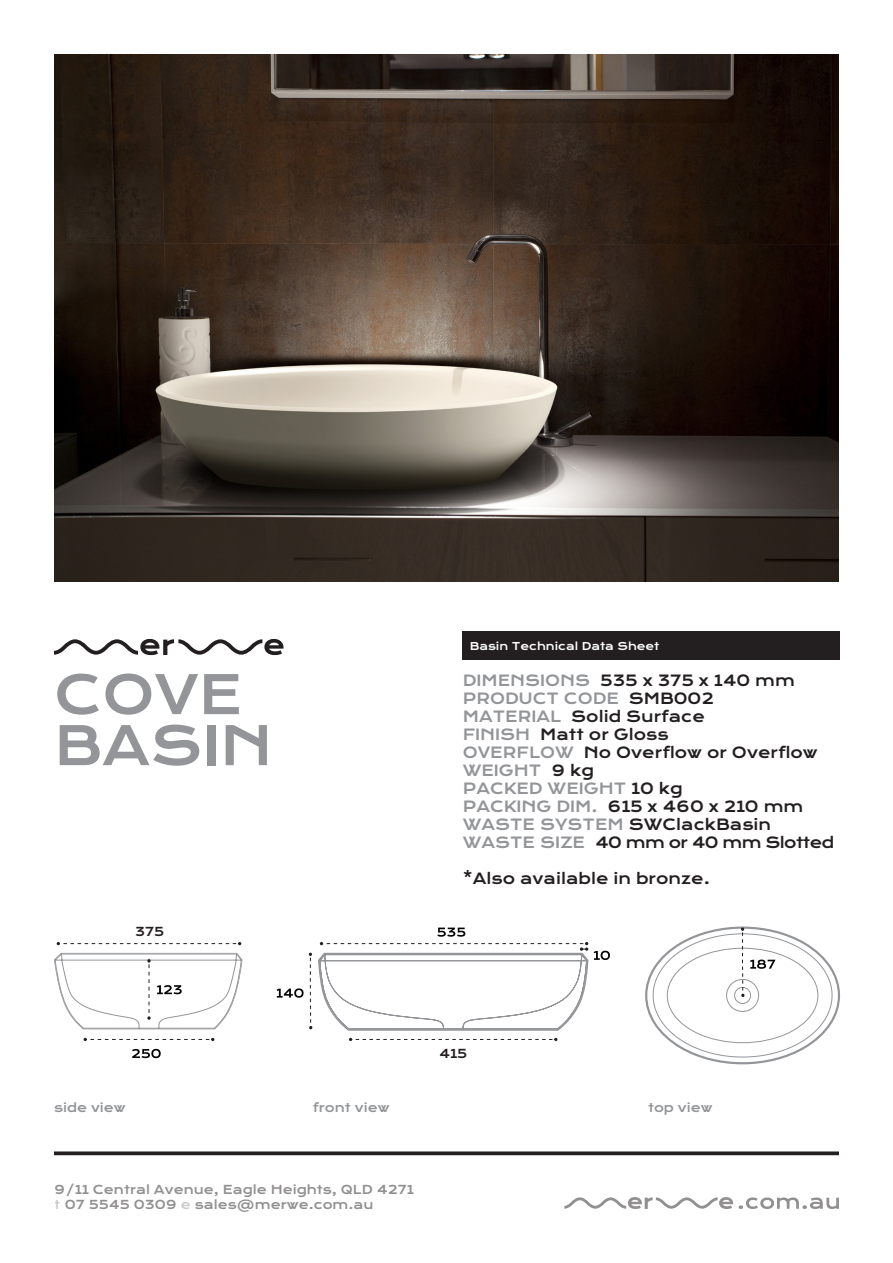
<style>
.page{position:relative;width:893px;height:1263px;background:#fff}
.page>*{position:absolute;margin:0;border:0;box-sizing:border-box;transform-origin:0 0}
.t1{font:52.5px "Krona One";color:#939598}
.t2{font:15px "Krona One";color:#231f20}
.t3{font:15px "Krona One";color:#939598}
.t4{font:15px "Krona One";letter-spacing:-.04em;color:#231f20}
.t5{font:12px/14.4px "Krona One";color:#231f20}
.t6{font:12px "Krona One";color:#939598}
.t7{font:10.5px "Krona One";color:#fff}
.s1{color:#939598}
.s2{color:#231f20}
</style>
<div class="page">
<div style="left:463px;top:632px;width:377px;height:28px;background:#231f20"></div>
<svg style="left:54px;top:639px;width:230px;height:16px"></svg>
<svg style="left:54px;top:1151px;width:785px;height:4px;fill:#231f20"></svg>
<img style="left:55px;top:54px;width:783px;height:527px">
<svg style="left:739px;top:1197px;width:100px;height:12px"></svg>
<svg style="left:564px;top:1197px;width:169px;height:12px"></svg>
<svg style="left:645px;top:926px;width:195px;height:138px"></svg>
<svg style="left:349px;top:1038px;width:208px;height:3px"></svg>
<svg style="left:594px;top:951px;width:16px;height:9px"></svg>
<svg style="left:318px;top:927px;width:270px;height:104px"></svg>
<svg style="left:57px;top:942px;width:184px;height:3px"></svg>
<svg style="left:84px;top:1038px;width:130px;height:3px"></svg>
<svg style="left:132px;top:1049px;width:29px;height:9px"></svg>
<svg style="left:54px;top:953px;width:188px;height:76px"></svg>
<svg style="left:277px;top:953px;width:35px;height:76px"></svg>
<p class="t1" style="left:54px;top:662px;width:190px">COVE</p>
<p class="t1" style="left:54px;top:713px;width:220px">BASIN</p>
<p class="t5" style="left:135px;top:924px;width:31px">375</p>
<p class="t7" style="left:470px;top:639px;width:191px">Basin Technical Data Sheet</p>
<p class="t2" style="left:463px;top:671px;width:334px"><span class="s1">DIMENSIONS</span> 535 x 375 x 140 mm</p>
<p class="t3" style="left:463px;top:689px;width:253px">PRODUCT CODE <span class="s2">SMB002</span></p>
<p class="t2" style="left:463px;top:707px;width:244px"><span class="s1">MATERIAL</span> Solid Surface</p>
<p class="t2" style="left:463px;top:725px;width:207px"><span class="s1">FINISH</span> Matt or Gloss</p>
<p class="t2" style="left:463px;top:743px;width:356px"><span class="s1">OVERFLOW</span> No Overflow or Overflow</p>
<p class="t3" style="left:463px;top:761px;width:133px">WEIGHT <span class="s2">9 kg</span></p>
<p class="t3" style="left:463px;top:779px;width:221px">PACKED WEIGHT <span class="s2">10 kg</span></p>
<p class="t2" style="left:463px;top:797px;width:342px"><span class="s1">PACKING DIM.</span> 615 x 460 x 210 mm</p>
<p class="t2" style="left:463px;top:815px;width:310px"><span class="s1">WASTE SYSTEM</span> SWClackBasin</p>
<p class="t4" style="left:463px;top:833px;width:373px"><span class="s1">WASTE SIZE</span> 40 mm or 40 mm Slotted</p>
<p class="t2" style="left:463px;top:869px;width:249px">*Also available in bronze.</p>
<p class="t5" style="left:439px;top:1046px;width:29px">415</p>
<p class="t6" style="left:54px;top:1100px;width:73px">side view</p>
<p class="t6" style="left:313px;top:1100px;width:78px">front view</p>
<p class="t6" style="left:648px;top:1100px;width:66px">top view</p>
<p class="t5" style="left:55px;top:1183px;width:360px">9/11 Central Avenue, Eagle Heights, QLD 4271 <span class="s1">t</span> 07 5545 0309 <span class="s1">e</span> sales@merwe.com.au</p>
</div>
